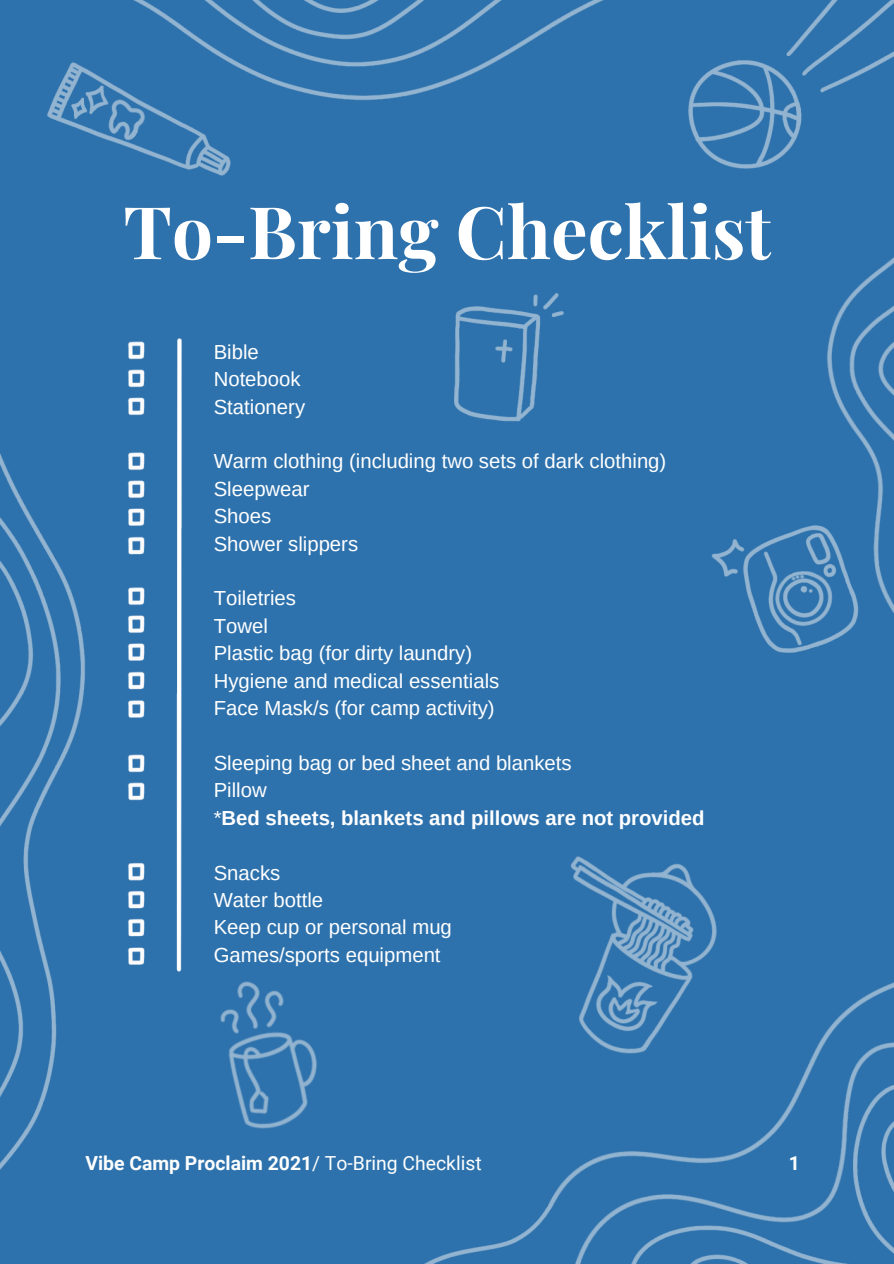
<style>
.page{position:relative;width:894px;height:1264px;background:#fff}
.page>*{position:absolute;margin:0;border:0;box-sizing:border-box;transform-origin:0 0}
.t1{font:700 72.6px "Playfair Display";color:#fff}
.t2{font:20.25px "Arimo";color:#fff}
.t3{font:700 20.25px "Arimo";color:#fff}
.t4{font:700 19.35px "Roboto";color:#fdfefd}
.s1{font-weight:400}
</style>
<div class="page">
<div style="left:0;top:0;width:893px;height:1263px;background:#2e72ad"></div>
<p class="t1" style="left:123px;top:181px;width:649px">To-Bring Checklist</p>
<p class="t2" style="left:214px;top:340px;width:47px">Bible</p>
<p class="t2" style="left:214px;top:368px;width:88px">Notebook</p>
<p class="t2" style="left:214px;top:395px;width:93px">Stationery</p>
<p class="t2" style="left:214px;top:450px;width:454px">Warm clothing (including two sets of dark clothing)</p>
<p class="t2" style="left:214px;top:477px;width:97px">Sleepwear</p>
<p class="t2" style="left:214px;top:505px;width:59px">Shoes</p>
<p class="t2" style="left:214px;top:532px;width:146px">Shower slippers</p>
<p class="t2" style="left:214px;top:587px;width:84px">Toiletries</p>
<p class="t2" style="left:214px;top:614px;width:56px">Towel</p>
<p class="t2" style="left:214px;top:642px;width:260px">Plastic bag (for dirty laundry)</p>
<p class="t2" style="left:214px;top:669px;width:287px">Hygiene and medical essentials</p>
<p class="t2" style="left:214px;top:696px;width:282px">Face Mask/s (for camp activity)</p>
<p class="t2" style="left:214px;top:751px;width:359px">Sleeping bag or bed sheet and blankets</p>
<p class="t2" style="left:214px;top:779px;width:55px">Pillow</p>
<p class="t3" style="left:214px;top:806px;width:492px"><span class="s1">*</span>Bed sheets, blankets and pillows are not provided</p>
<p class="t2" style="left:214px;top:861px;width:68px">Snacks</p>
<p class="t2" style="left:214px;top:888px;width:111px">Water bottle</p>
<p class="t2" style="left:214px;top:916px;width:240px">Keep cup or personal mug</p>
<p class="t2" style="left:214px;top:943px;width:228px">Games/sports equipment</p>
<p class="t4" style="left:85px;top:1152px;width:398px">Vibe Camp Proclaim 2021<span class="s1">/ To-Bring Checklist</span></p>
<p class="t4" style="left:788px;top:1152px;width:13px">1</p>
</div>
